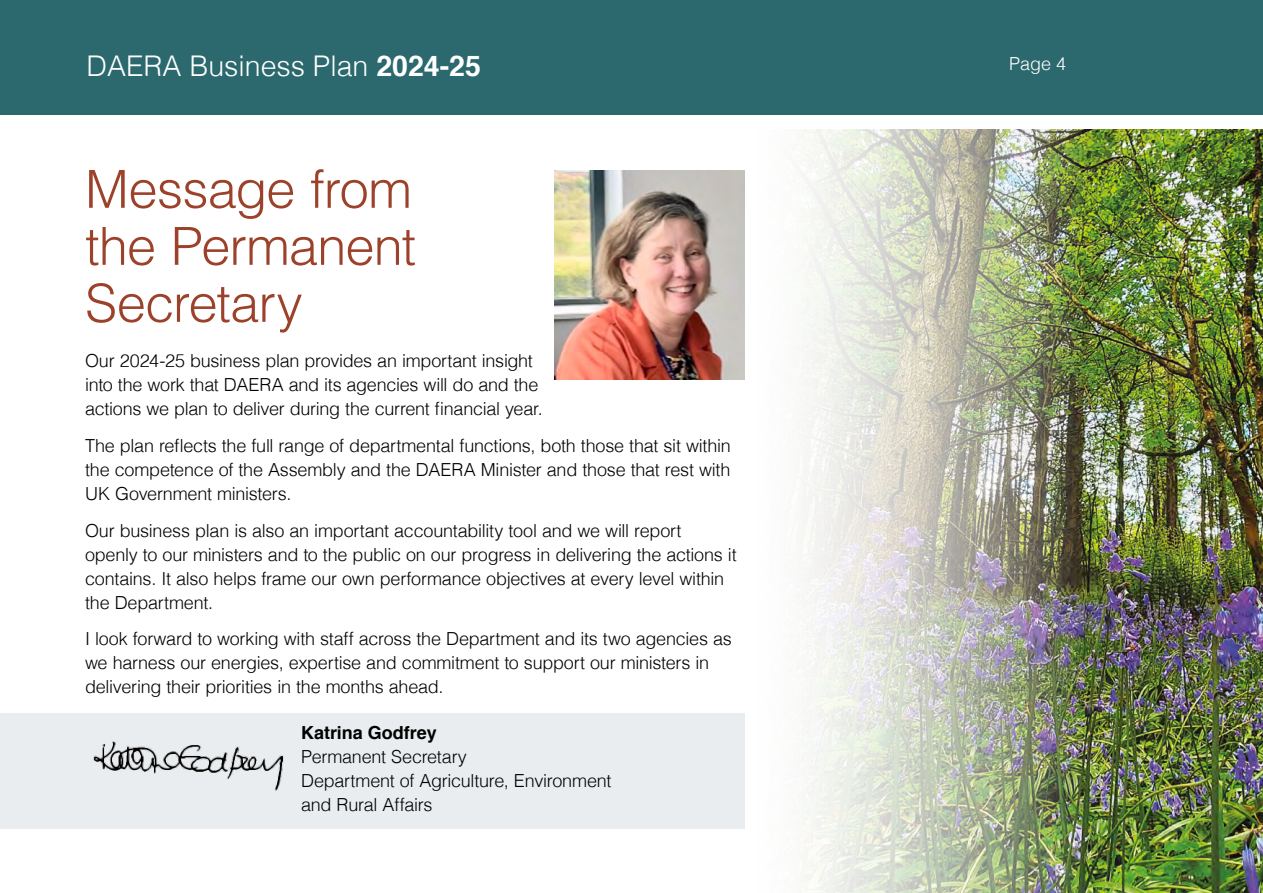
<style>
.page{position:relative;width:1263px;height:893px;background:#fff}
.page>*{position:absolute;margin:0;border:0;box-sizing:border-box;transform-origin:0 0}
._1_1_Header{font:300 52.5px/57px "Helvetica";letter-spacing:-.02em;color:#9c422b;text-align:justify}
.t1{font:300 28.5px "Helvetica";color:#fff}
._1_3_Body_Text{font:300 18px/24px "Helvetica";letter-spacing:-.015em;color:#000}
.t2{font:300 18px "Helvetica";color:#fff}
.s1{font-weight:700}
</style>
<div class="page">
<div style="left:0;top:0;width:1263px;height:115px;background:#2b696e"></div>
<img style="left:1230px;top:130px;width:33px;height:763px">
<img style="left:554px;top:129px;width:676px;height:764px">
<div style="left:0;top:713px;width:744px;height:116px;background:#eaedef"></div>
<img style="left:93px;top:741px;width:191px;height:50px">
<img style="left:554px;top:170px;width:190px;height:209px">
<h2 class="t1" style="left:86px;top:42px;width:396px">DAERA Business Plan <span class="s1">2024-25</span></h2>
<p class="t2" style="left:1009px;top:48px;width:59px">Page 4</p>
<p class="_1_1_Header" style="left:85px;top:157px;width:332px">Message from the Permanent Secretary</p>
<p class="_1_3_Body_Text" style="left:85px;top:347px;width:459px">Our 2024-25 business plan provides an important insight into the work that DAERA and its agencies will do and the actions we plan to deliver during the current financial year.</p>
<p class="_1_3_Body_Text" style="left:85px;top:432px;width:647px;text-align:justify">The plan reflects the full range of departmental functions, both those that sit within the competence of the Assembly and the DAERA Minister and those that rest with UK Government ministers.</p>
<p class="_1_3_Body_Text" style="left:85px;top:517px;width:653px">Our business plan is also an important accountability tool and we will report openly to our ministers and to the public on our progress in delivering the actions it contains. It also helps frame our own performance objectives at every level within the Department.</p>
<p class="_1_3_Body_Text" style="left:85px;top:626px;width:648px">I look forward to working with staff across the Department and its two agencies as we harness our energies, expertise and commitment to support our ministers in delivering their priorities in the months ahead.</p>
<p class="_1_3_Body_Text" style="left:301px;top:719px;width:312px"><span class="s1">Katrina Godfrey<br></span>Permanent Secretary<br>Department of Agriculture, Environment and Rural Affairs</p>
</div>
